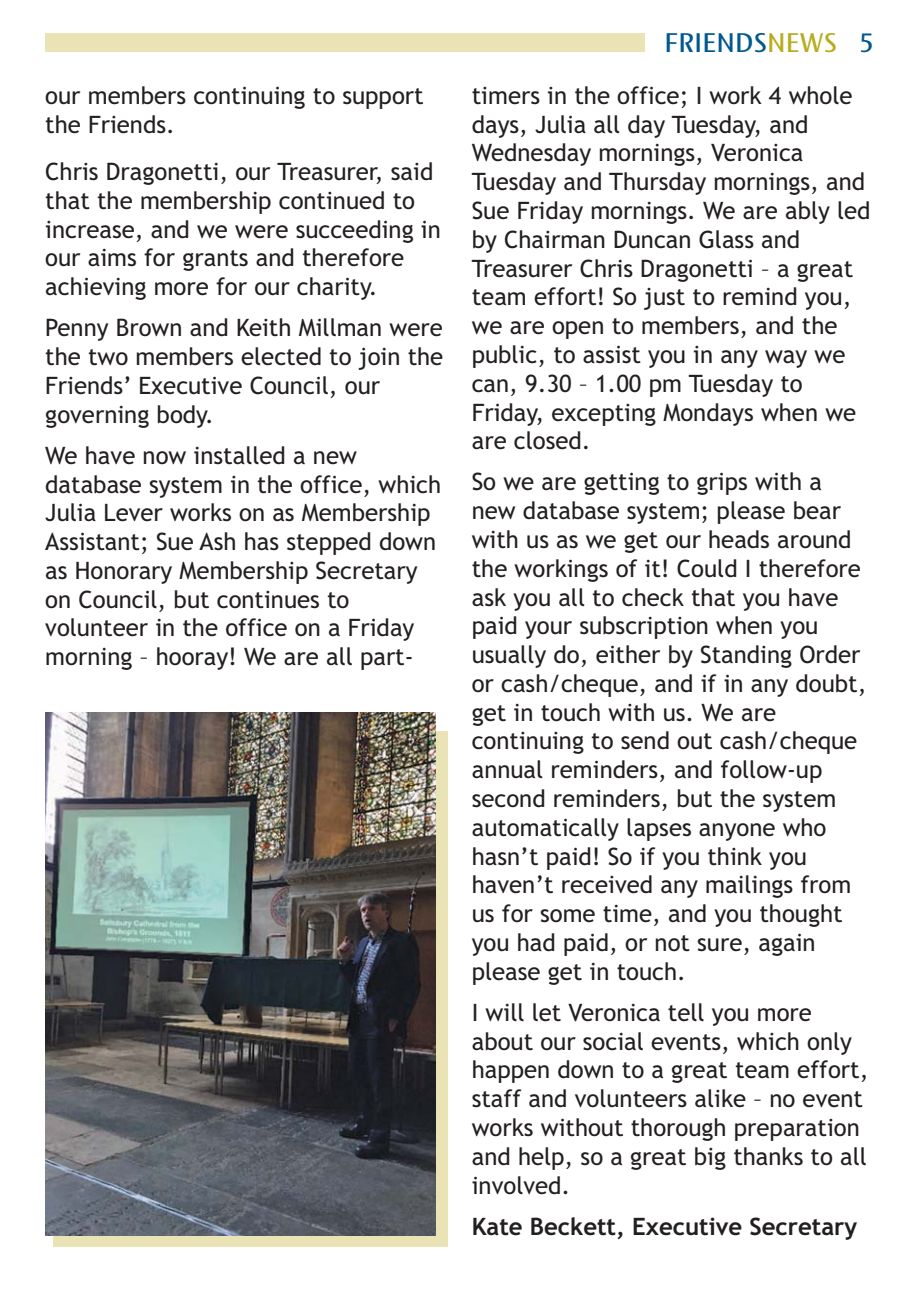
<style>
.page{position:relative;width:918px;height:1298px;background:#fff}
.page>*{position:absolute;margin:0;border:0;box-sizing:border-box;transform-origin:0 0}
.t1{font:26.2px "Mosquito Std";letter-spacing:.01em;color:#00598e}
.t2{font:24px/28.8px "Trebuchet MS";color:#231f20}
.t3{font:700 24px "Trebuchet MS";color:#231f20}
.s1{color:#b8ac1f}
</style>
<div class="page">
<div style="left:45px;top:34px;width:600px;height:18px;background:#e9e3b6"></div>
<div style="left:53px;top:731px;width:394px;height:516px;background:#e9e3b6"></div>
<img style="left:45px;top:712px;width:391px;height:524px">
<p class="t2" style="left:45px;top:83px;width:380px">our members continuing to support the Friends.</p>
<p class="t2" style="left:45px;top:159px;width:397px">Chris Dragonetti, our Treasurer, said that the membership continued to increase, and we were succeeding in our aims for grants and therefore achieving more for our charity.</p>
<p class="t2" style="left:45px;top:315px;width:400px">Penny Brown and Keith Millman were the two members elected to join the<br>Friends’ Executive Council, our governing body.</p>
<p class="t2" style="left:45px;top:443px;width:397px">We have now installed a new database system in the office, which<br>Julia Lever works on as Membership<br>Assistant; Sue Ash has stepped down as Honorary Membership Secretary on Council, but continues to volunteer in the office on a Friday morning – hooray! We are all part-</p>
<p class="t1" style="left:665px;top:32px;width:211px">FRIENDS<span class="s1">NEWS</span> 5</p>
<p class="t2" style="left:472px;top:83px;width:400px">timers in the office; I work 4 whole days, Julia all day Tuesday, and<br>Wednesday mornings, Veronica<br>Tuesday and Thursday mornings, and<br>Sue Friday mornings. We are ably led by Chairman Duncan Glass and<br>Treasurer Chris Dragonetti – a great team effort! So just to remind you, we are open to members, and the public, to assist you in any way we can, 9.30 – 1.00 pm Tuesday to<br>Friday, excepting Mondays when we are closed.</p>
<p class="t2" style="left:472px;top:470px;width:396px">So we are getting to grips with a new database system; please bear with us as we get our heads around the workings of it! Could I therefore ask you all to check that you have paid your subscription when you usually do, either by Standing Order or cash/cheque, and if in any doubt, get in touch with us. We are continuing to send out cash/cheque annual reminders, and follow-up second reminders, but the system automatically lapses anyone who hasn’t paid! So if you think you haven’t received any mailings from us for some time, and you thought you had paid, or not sure, again please get in touch.</p>
<p class="t2" style="left:472px;top:1000px;width:398px">I will let Veronica tell you more about our social events, which only happen down to a great team effort, staff and volunteers alike – no event works without thorough preparation and help, so a great big thanks to all involved.</p>
<p class="t3" style="left:472px;top:1217px;width:387px">Kate Beckett, Executive Secretary</p>
</div>
